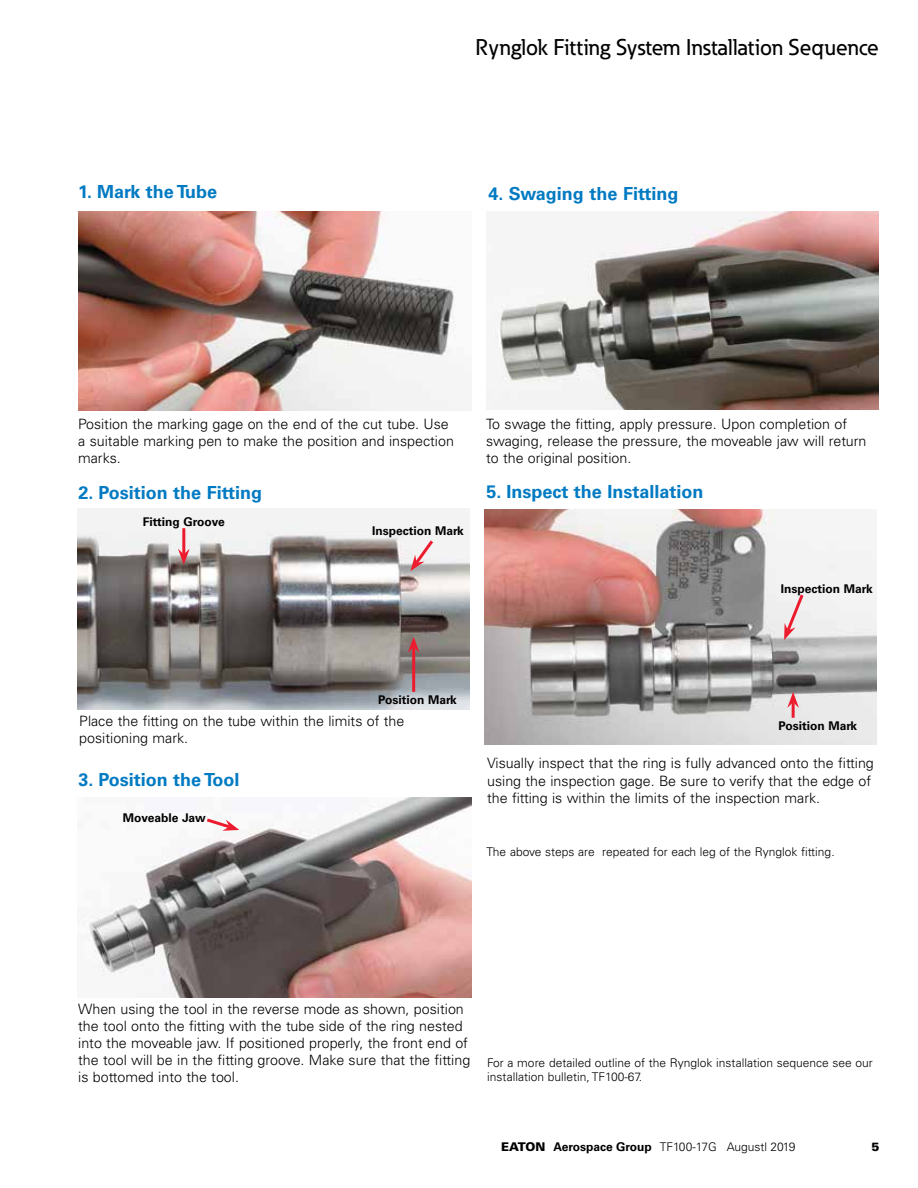
<style>
.page{position:relative;width:918px;height:1188px;background:#fff}
.page>*{position:absolute;margin:0;border:0;box-sizing:border-box;transform-origin:0 0}
.t1{font:500 22.5px "Eaton";color:#000}
.t2{font:700 18px "Univers";color:#007ac2}
.t3{font:300 14.25px/17.1px "Univers";color:#000}
.t4{font:300 12px/14.4px "Univers";color:#000}
.t5{font:700 12px "Univers";color:#000}
.t6{font:900 12px "Univers";color:#000}
.s1{font-weight:900}
.s2{font-weight:700}
</style>
<div class="page">
<img style="left:78px;top:211px;width:387px;height:199px">
<img style="left:78px;top:509px;width:391px;height:200px">
<hr style="left:182px;top:528px;width:3px;height:26px;background:#ed1b2e">
<svg style="left:178px;top:549px;width:12px;height:16px"></svg>
<hr style="left:412px;top:647px;width:3px;height:45px;background:#ed1b2e">
<svg style="left:408px;top:637px;width:12px;height:16px"></svg>
<svg style="left:410px;top:537px;width:26px;height:34px"></svg>
<img style="left:84px;top:797px;width:387px;height:200px">
<svg style="left:204px;top:816px;width:35px;height:15px"></svg>
<img style="left:486px;top:212px;width:393px;height:197px">
<img style="left:484px;top:509px;width:392px;height:236px">
<svg style="left:784px;top:591px;width:22px;height:49px"></svg>
<hr style="left:792px;top:702px;width:3px;height:16px;background:#ed1b2e">
<svg style="left:787px;top:692px;width:12px;height:16px"></svg>
<p class="t2" style="left:78px;top:181px;width:141px">1. Mark the Tube</p>
<h1 class="t1" style="left:475px;top:34px;width:405px">Rynglok Fitting System Installation Sequence</h1>
<p class="t2" style="left:489px;top:183px;width:191px">4. Swaging the Fitting</p>
<p class="t3" style="left:78px;top:415px;width:377px">Position the marking gage on the end of the cut tube. Use a suitable marking pen to make the position and inspection marks.</p>
<p class="t2" style="left:78px;top:482px;width:185px">2. Position the Fitting</p>
<p class="t5" style="left:143px;top:514px;width:83px">Fitting Groove</p>
<p class="t5" style="left:372px;top:523px;width:93px">Inspection Mark</p>
<p class="t3" style="left:486px;top:415px;width:382px">To swage the fitting, apply pressure. Upon completion of swaging, release the pressure, the moveable jaw will return to the original position.</p>
<p class="t2" style="left:486px;top:481px;width:219px">5. Inspect the Installation</p>
<p class="t5" style="left:781px;top:581px;width:93px">Inspection Mark</p>
<p class="t5" style="left:378px;top:693px;width:80px">Position Mark</p>
<p class="t3" style="left:79px;top:712px;width:327px">Place the fitting on the tube within the limits of the positioning mark.</p>
<p class="t2" style="left:78px;top:769px;width:162px">3. Position the Tool</p>
<p class="t5" style="left:123px;top:811px;width:84px">Moveable Jaw</p>
<p class="t5" style="left:779px;top:719px;width:80px">Position Mark</p>
<p class="t3" style="left:487px;top:755px;width:388px">Visually inspect that the ring is fully advanced onto the fitting using the inspection gage. Be sure to verify that the edge of the fitting is within the limits of the inspection mark.</p>
<p class="t4" style="left:487px;top:844px;width:350px">The above steps are repeated for each leg of the Rynglok fitting.</p>
<p class="t3" style="left:78px;top:1000px;width:394px">When using the tool in the reverse mode as shown, position the tool onto the fitting with the tube side of the ring nested into the moveable jaw. If positioned properly, the front end of the tool will be in the fitting groove. Make sure that the fitting is bottomed into the tool.</p>
<p class="t4" style="left:487px;top:1055px;width:387px">For a more detailed outline of the Rynglok installation sequence see our installation bulletin, TF100-67.</p>
<p class="t4" style="left:501px;top:1139px;width:296px"><span class="s1">EATON</span> <span class="s2">Aerospace Group</span> TF100-17G Augustl 2019</p>
<p class="t6" style="left:872px;top:1139px;width:10px">5</p>
</div>
